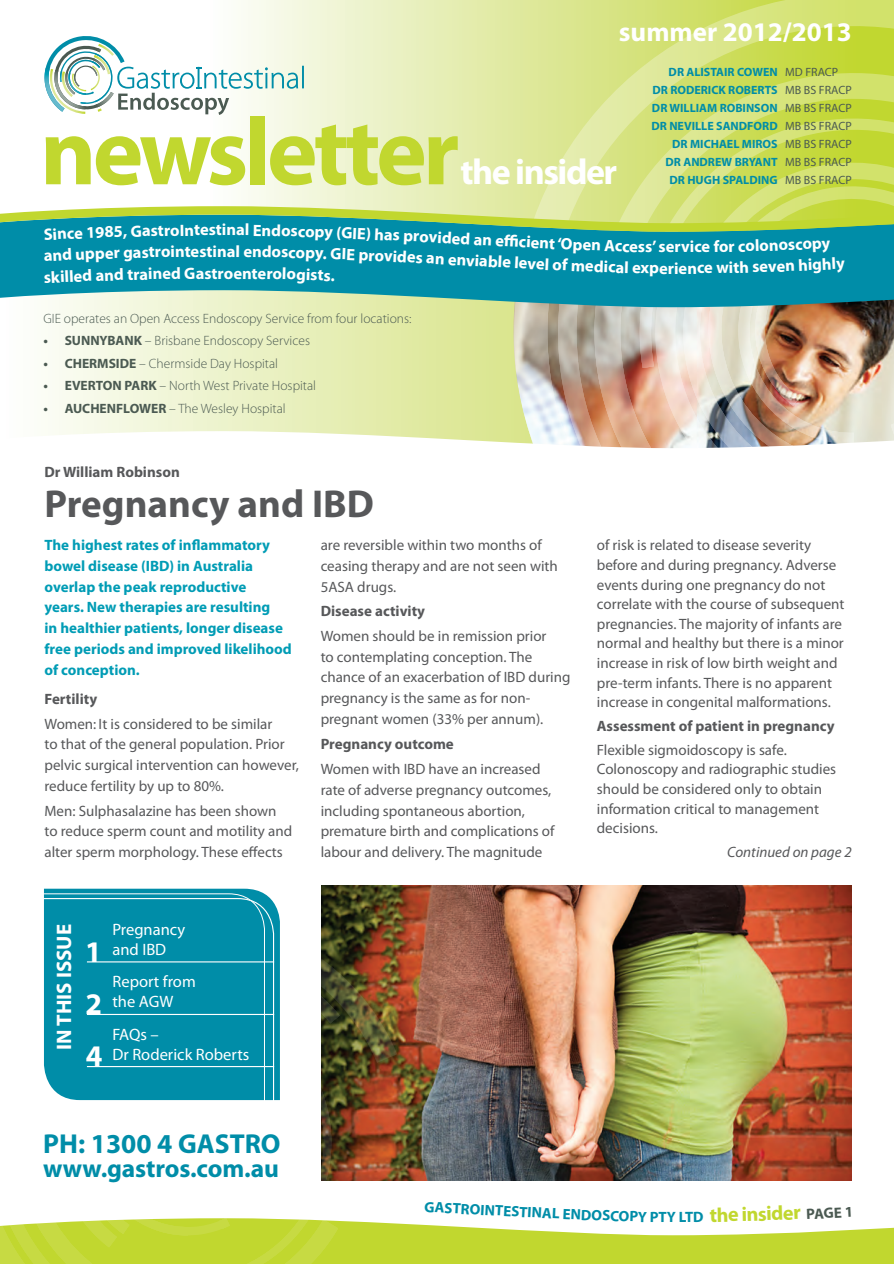
<style>
.page{position:relative;width:894px;height:1264px;background:#fff}
.page>*{position:absolute;margin:0;border:0;box-sizing:border-box;transform-origin:0 0}
.t1{font:700 96px "Myriad Pro";letter-spacing:-.04em;color:#c1d72f}
.t2{font:700 39px "Myriad Pro";color:#57585a}
.t3{font:700 36px "Myriad Pro";letter-spacing:-.04em;color:#fff}
.t4{font:700 30px/52.1px "Myriad Pro";color:#fff;text-align:justify}
.t5{font:700 27.45px "Myriad Pro";color:#008da8}
.t6{font:700 27px "Myriad Pro";color:#fff}
.t7{font:700 25.5px "Myriad Pro";letter-spacing:-.005em;color:#008da8}
.t8{font:700 21px "Myriad Pro";color:#fff}
.t9{font:700 20.25px "Myriad Pro";color:#c1d72f}
.t10{font:700 16.5px "Myriad Pro";letter-spacing:-.005em;color:#fff}
.t11{font:16.5px/19.8px "Myriad Pro";color:#fff}
.t12{font:15px/19.6px "Myriad Pro";color:#57585a}
.t13{font:700 15px/20.7px "Myriad Pro";color:#009cb5}
.t14{font:700 15px "Myriad Pro";color:#57585a}
.t15{font:700 15px "Myriad Pro";color:#008da8}
.t16{font:italic 15px "Myriad Pro";color:#57585a}
.t17{font:700 15px "Myriad Pro";color:#4b5a52}
.t18{font:300 13.5px "Myriad Pro";color:#4b5a52}
.t19{font:700 12px "Myriad Pro";color:#008da8}
.s1{font-weight:400;color:#4b5a52}
.s2{font-weight:700}
.s3{font-size:15px;color:#008da8}
.s4{font-size:15px;color:#4b5a52}
</style>
<div class="page">
<svg style="left:238px;top:0;width:272px;height:206px;background:#ebf1c7"></svg>
<svg style="left:44px;top:33px;width:260px;height:82px"></svg>
<img style="left:91px;top:65px;width:9px;height:25px">
<img style="left:94px;top:55px;width:16px;height:19px">
<img style="left:98px;top:44px;width:16px;height:12px">
<img style="left:50px;top:77px;width:12px;height:27px">
<img style="left:62px;top:71px;width:11px;height:26px">
<img style="left:72px;top:74px;width:14px;height:17px">
<svg style="left:510px;top:0;width:384px;height:206px;background:#d3e174"></svg>
<img style="left:321px;top:885px;width:530px;height:72px">
<svg style="left:321px;top:914px;width:76px;height:43px;background:#4c3c1a"></svg>
<svg style="left:44px;top:888px;width:236px;height:69px;background:#40a9be"></svg>
<svg style="left:44px;top:893px;width:221px;height:4px"></svg>
<div style="left:44px;top:897px;width:231px;height:60px;background:#008da8"></div>
<img style="left:0;top:206px;width:894px;height:242px">
<img style="left:0;top:957px;width:894px;height:307px">
<h3 class="t6" style="left:619px;top:14px;width:234px">summer 2012/2013</h3>
<h1 class="t1" style="left:40px;top:89px;width:421px">newsletter</h1>
<h3 class="t3" style="left:460px;top:149px;width:158px">the insider</h3>
<p class="t19" style="left:668px;top:64px;width:171px">DR ALISTAIR COWEN <span class="s1">MD FRACP</span></p>
<p class="t19" style="left:652px;top:82px;width:201px">DR RODERICK ROBERTS <span class="s1">MB BS FRACP</span></p>
<p class="t19" style="left:652px;top:100px;width:201px">DR WILLIAM ROBINSON <span class="s1">MB BS FRACP</span></p>
<p class="t19" style="left:651px;top:118px;width:202px">DR NEVILLE SANDFORD <span class="s1">MB BS FRACP</span></p>
<p class="t19" style="left:672px;top:136px;width:181px">DR MICHAEL MIROS <span class="s1">MB BS FRACP</span></p>
<p class="t19" style="left:665px;top:154px;width:188px">DR ANDREW BRYANT <span class="s1">MB BS FRACP</span></p>
<p class="t19" style="left:669px;top:172px;width:184px">DR HUGH SPALDING <span class="s1">MB BS FRACP</span></p>
<p class="t10" style="left:43px;top:224px;width:32px;rotate:-3deg">Sinc</p>
<p class="t10" style="left:74px;top:222px;width:54px;rotate:-2deg">e 1985,</p>
<p class="t10" style="left:130px;top:220px;width:65px;rotate:-1deg">GastroIn</p>
<p class="t10" style="left:194px;top:219px;width:44px">testin</p>
<p class="t10" style="left:236px;top:219px;width:56px;rotate:1deg">al Endo</p>
<p class="t10" style="left:291px;top:220px;width:63px;rotate:2deg">scopy (G</p>
<p class="t10" style="left:353px;top:222px;width:222px;rotate:3deg">IE) has provided an efcient‘O</p>
<p class="t10" style="left:573px;top:233px;width:58px;rotate:2deg">pen Acc</p>
<p class="t10" style="left:629px;top:235px;width:29px;rotate:1deg">ess’</p>
<p class="t10" style="left:658px;top:236px;width:37px">servi</p>
<p class="t10" style="left:694px;top:236px;width:53px;rotate:-1deg">ce for c</p>
<p class="t10" style="left:745px;top:235px;width:68px;rotate:-2deg">olonosco</p>
<p class="t10" style="left:75px;top:243px;width:59px;rotate:-2deg">upper g</p>
<p class="t10" style="left:133px;top:241px;width:59px;rotate:-1deg">astroint</p>
<p class="t10" style="left:191px;top:240px;width:46px">estina</p>
<p class="t10" style="left:236px;top:240px;width:54px;rotate:1deg">l endos</p>
<p class="t10" style="left:289px;top:241px;width:68px;rotate:2deg">copy. GIE</p>
<p class="t10" style="left:359px;top:243px;width:220px;rotate:3deg">provides an enviable level of</p>
<p class="t10" style="left:571px;top:255px;width:60px;rotate:2deg">medical</p>
<p class="t10" style="left:659px;top:257px;width:40px">erien</p>
<p class="t10" style="left:696px;top:257px;width:54px;rotate:-1deg">ce with</p>
<p class="t10" style="left:751px;top:256px;width:62px;rotate:-2deg">seven hi</p>
<p class="t10" style="left:811px;top:254px;width:34px;rotate:-3deg">ghly</p>
<p class="t10" style="left:43px;top:267px;width:31px;rotate:-3deg">skill</p>
<p class="t10" style="left:73px;top:265px;width:61px;rotate:-2deg">ed and t</p>
<p class="t10" style="left:133px;top:263px;width:64px;rotate:-1deg">rained G</p>
<p class="t10" style="left:196px;top:262px;width:39px">astro</p>
<p class="t10" style="left:234px;top:262px;width:55px;rotate:1deg">enterol</p>
<p class="t10" style="left:287px;top:263px;width:50px;rotate:2deg">ogists.</p>
<p class="t18" style="left:43px;top:311px;width:369px">GIE operates an Open Access Endoscopy Service from four locations:</p>
<p class="t18" style="left:43px;top:333px;width:268px"><span class="s2">• SUNNYBANK</span> – Brisbane Endoscopy Services</p>
<p class="t18" style="left:43px;top:356px;width:236px"><span class="s2">• CHERMSIDE</span> – Chermside Day Hospital</p>
<p class="t18" style="left:43px;top:378px;width:274px"><span class="s2">• EVERTON PARK</span> – North West Private Hospital</p>
<p class="t18" style="left:43px;top:400px;width:244px"><span class="s2">• AUCHENFLOWER</span> – The Wesley Hospital</p>
<p class="t14" style="left:44px;top:462px;width:137px">Dr William Robinson</p>
<h2 class="t2" style="left:44px;top:478px;width:331px">Pregnancy and IBD</h2>
<p class="t13" style="left:44px;top:534px;width:249px">The highest rates of inflammatory bowel disease (IBD) in Australia overlap the peak reproductive<br>years. New therapies are resulting<br>in healthier patients, longer disease free periods and improved likelihood of conception.</p>
<p class="t14" style="left:44px;top:688px;width:54px">Fertility</p>
<p class="t12" style="left:44px;top:713px;width:256px;line-height:20.7px">Women: It is considered to be similar<br>to that of the general population. Prior pelvic surgical intervention can however, reduce fertility by up to 80%.</p>
<p class="t12" style="left:44px;top:800px;width:249px;line-height:20.7px">Men: Sulphasalazine has been shown to reduce sperm count and motility and alter sperm morphology. These effects</p>
<p class="t12" style="left:320px;top:534px;width:239px;line-height:20.9px">are reversible within two months of ceasing therapy and are not seen with<br>5ASA drugs.</p>
<p class="t14" style="left:320px;top:600px;width:106px">Disease activity</p>
<p class="t12" style="left:320px;top:625px;width:251px;line-height:20.9px">Women should be in remission prior<br>to contemplating conception. The chance of an exacerbation of IBD during pregnancy is the same as for non&shy;pregnant women (33% per annum).</p>
<p class="t14" style="left:320px;top:734px;width:135px">Pregnancy outcome</p>
<p class="t12" style="left:320px;top:758px;width:235px;line-height:20.7px">Women with IBD have an increased rate of adverse pregnancy outcomes, including spontaneous abortion, premature birth and complications of labour and delivery. The magnitude</p>
<h3 class="t8" style="left:50px;top:1049px;width:127px;rotate:-90deg">IN THIS ISSUE</h3>
<h3 class="t4" style="left:85px;top:924px;width:19px">1<br>2<br>4</h3>
<p class="t11" style="left:112px;top:919px;width:74px">Pregnancy and IBD</p>
<p class="t11" style="left:112px;top:971px;width:85px">Report from the AGW</p>
<p class="t11" style="left:112px;top:1023px;width:138px">FAQs –<br>Dr Roderick Roberts</p>
<h3 class="t5" style="left:43px;top:1125px;width:239px">PH: 1300 4 GASTRO</h3>
<h3 class="t7" style="left:43px;top:1151px;width:237px">www.gastros.com.au</h3>
<p class="t12" style="left:597px;top:535px;width:249px">of risk is related to disease severity before and during pregnancy. Adverse events during one pregnancy do not correlate with the course of subsequent pregnancies. The majority of infants are normal and healthy but there is a minor increase in risk of low birth weight and pre-term infants. There is no apparent increase in congenital malformations.</p>
<p class="t14" style="left:597px;top:716px;width:239px">Assessment of patient in pregnancy</p>
<p class="t12" style="left:597px;top:739px;width:241px">Flexible sigmoidoscopy is safe.<br>Colonoscopy and radiographic studies should be considered only to obtain information critical to management decisions.</p>
<p class="t16" style="left:727px;top:842px;width:126px">Continued on page 2</p>
<p class="t15" style="left:425px;top:1196px;width:148px;rotate:3deg">GASTROINTESTINAL E</p>
<p class="t15" style="left:571px;top:1204px;width:60px;rotate:2deg">NDOSCO</p>
<p class="t15" style="left:658px;top:1206px;width:36px">TY LT</p>
<h3 class="t9" style="left:693px;top:1201px;width:56px;rotate:-1deg"><span class="s3">D</span> thei</h3>
<h3 class="t9" style="left:746px;top:1200px;width:70px;rotate:-2deg">nsider <span class="s4">P</span></h3>
<p class="t17" style="left:813px;top:1203px;width:41px;rotate:-3deg">AGE 1</p>
</div>
